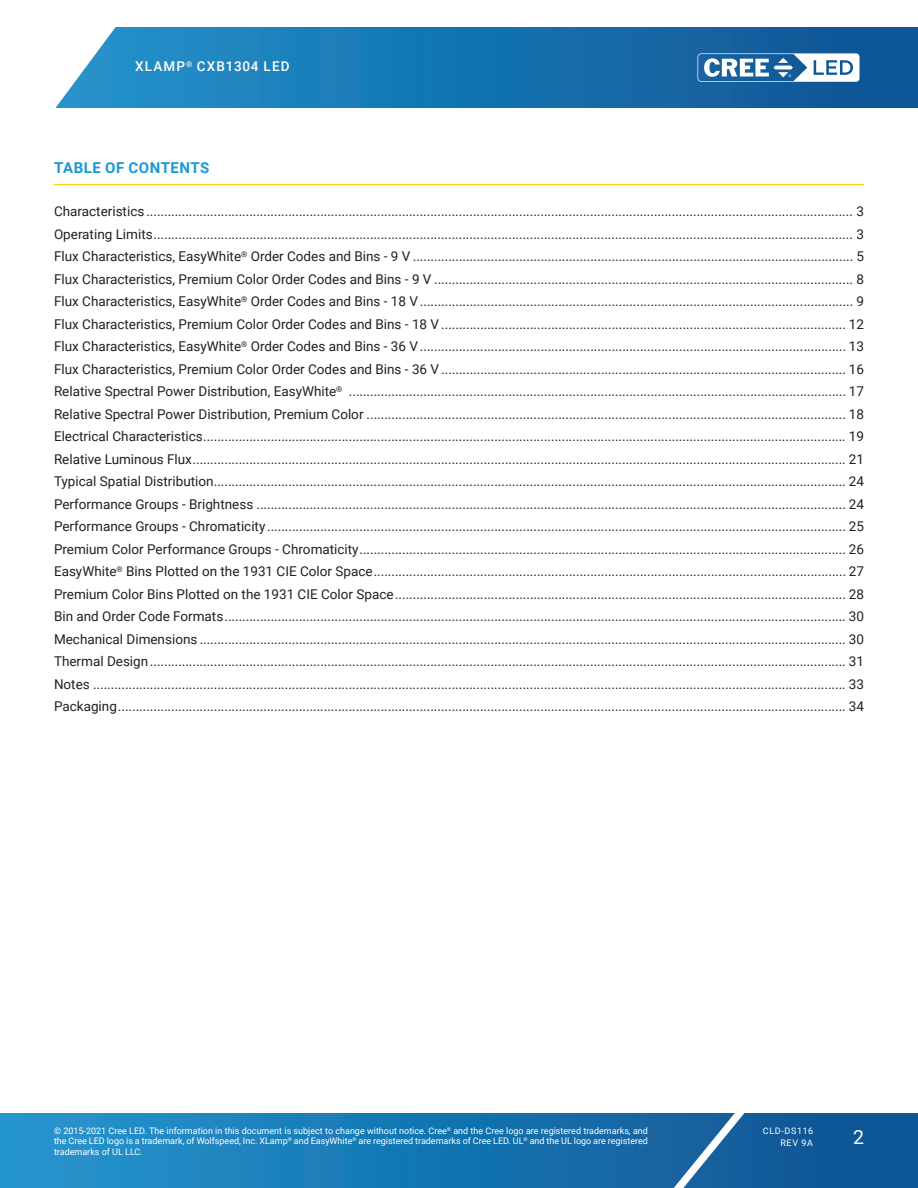
<style>
.page{position:relative;width:918px;height:1188px;background:#fff}
.page>*{position:absolute;margin:0;border:0;box-sizing:border-box;transform-origin:0 0}
.t1{font:19.5px "Roboto";color:#fff}
.Section_heading_with{font:700 15px "Roboto";letter-spacing:.035em;color:#1a98d6}
.t2{font:13.5px "Roboto";color:#231f20}
.t3{font:500 13.5px "Roboto";letter-spacing:.085em;color:#fff}
.t4{font:9px/10.8px "Roboto";color:#fff;text-align:justify}
.t5{font:9px/12px "Roboto";letter-spacing:.085em;color:#fff;text-align:right}
</style>
<div class="page">
<svg style="left:0;top:1113px;width:918px;height:75px;background:#1876b2"></svg>
<svg style="left:644px;top:1113px;width:117px;height:75px;background:#296da6"></svg>
<svg style="left:55px;top:27px;width:863px;height:81px;background:#2078b2"></svg>
<svg style="left:698px;top:53px;width:162px;height:29px"></svg>
<hr style="left:54px;top:184px;width:810px;height:1px;background:#fece08">
<p class="t3" style="left:135px;top:57px;width:156px">XLAMP<sup>®</sup> CXB1304 LED</p>
<p class="Section_heading_with" style="left:54px;top:157px;width:157px">TABLE OF CONTENTS</p>
<p class="t2" style="left:54px;top:202px;width:812px">Characteristics ....................................................................................................................................................................................................... 3</p>
<p class="t2" style="left:54px;top:224px;width:812px">Operating Limits..................................................................................................................................................................................................... 3</p>
<p class="t2" style="left:54px;top:247px;width:812px">Flux Characteristics, EasyWhite<sup>®</sup> Order Codes and Bins - 9 V ............................................................................................................................ 5</p>
<p class="t2" style="left:54px;top:269px;width:812px">Flux Characteristics, Premium Color Order Codes and Bins - 9 V ...................................................................................................................... 8</p>
<p class="t2" style="left:54px;top:292px;width:812px">Flux Characteristics, EasyWhite<sup>®</sup> Order Codes and Bins - 18 V.......................................................................................................................... 9</p>
<p class="t2" style="left:54px;top:314px;width:812px">Flux Characteristics, Premium Color Order Codes and Bins - 18 V .................................................................................................................. 12</p>
<p class="t2" style="left:54px;top:337px;width:812px">Flux Characteristics, EasyWhite<sup>®</sup> Order Codes and Bins - 36 V........................................................................................................................ 13</p>
<p class="t2" style="left:54px;top:359px;width:812px">Flux Characteristics, Premium Color Order Codes and Bins - 36 V .................................................................................................................. 16</p>
<p class="t2" style="left:54px;top:382px;width:812px">Relative Spectral Power Distribution, EasyWhite<sup>®</sup> ............................................................................................................................................ 17</p>
<p class="t2" style="left:54px;top:404px;width:812px">Relative Spectral Power Distribution, Premium Color ....................................................................................................................................... 18</p>
<p class="t2" style="left:54px;top:427px;width:812px">Electrical Characteristics..................................................................................................................................................................................... 19</p>
<p class="t2" style="left:54px;top:449px;width:812px">Relative Luminous Flux........................................................................................................................................................................................ 21</p>
<p class="t2" style="left:54px;top:472px;width:812px">Typical Spatial Distribution.................................................................................................................................................................................. 24</p>
<p class="t2" style="left:54px;top:494px;width:812px">Performance Groups - Brightness ...................................................................................................................................................................... 24</p>
<p class="t2" style="left:54px;top:517px;width:812px">Performance Groups - Chromaticity ................................................................................................................................................................... 25</p>
<p class="t2" style="left:54px;top:539px;width:812px">Premium Color Performance Groups - Chromaticity......................................................................................................................................... 26</p>
<p class="t2" style="left:54px;top:562px;width:812px">EasyWhite<sup>®</sup> Bins Plotted on the 1931 CIE Color Space..................................................................................................................................... 27</p>
<p class="t2" style="left:54px;top:584px;width:812px">Premium Color Bins Plotted on the 1931 CIE Color Space............................................................................................................................... 28</p>
<p class="t2" style="left:54px;top:607px;width:812px">Bin and Order Code Formats............................................................................................................................................................................... 30</p>
<p class="t2" style="left:54px;top:629px;width:812px">Mechanical Dimensions ...................................................................................................................................................................................... 30</p>
<p class="t2" style="left:54px;top:652px;width:812px">Thermal Design.................................................................................................................................................................................................... 31</p>
<p class="t2" style="left:54px;top:674px;width:812px">Notes .................................................................................................................................................................................................................... 33</p>
<p class="t2" style="left:54px;top:697px;width:812px">Packaging............................................................................................................................................................................................................. 34</p>
<p class="t4" style="left:54px;top:1125px;width:596px">© 2015-2021 Cree LED. The information in this document is subject to change without notice. Cree<sup>®</sup> and the Cree logo are registered trademarks, and the Cree LED logo is a trademark, of Wolfspeed, Inc. XLamp<sup>®</sup> and EasyWhite<sup>®</sup> are registered trademarks of Cree LED. UL<sup>®</sup> and the UL logo are registered trademarks of UL LLC.</p>
<p class="t5" style="left:763px;top:1124px;width:52px">CLD-DS116<br>REV 9A</p>
<h1 class="t1" style="left:853px;top:1123px;width:12px">2</h1>
</div>
